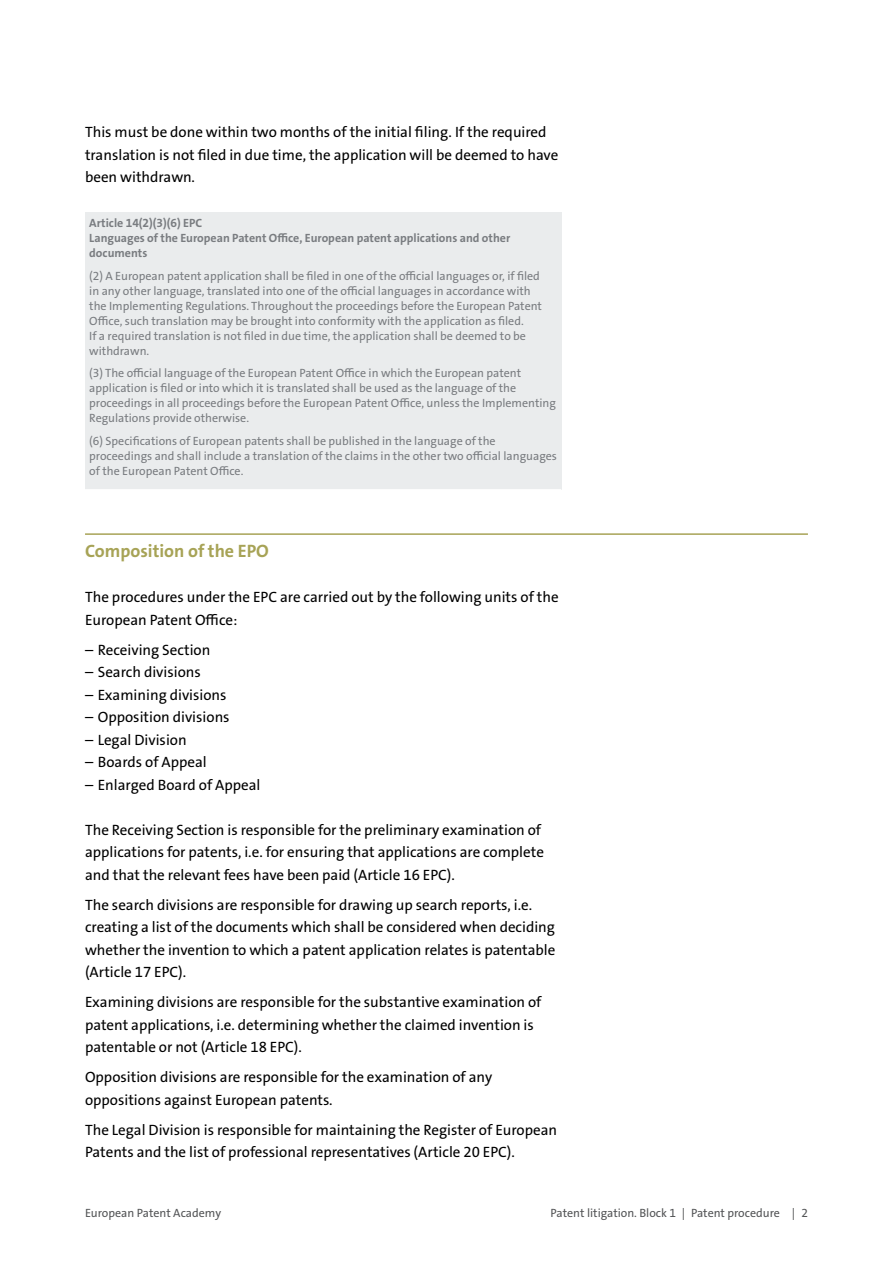
<style>
.page{position:relative;width:893px;height:1263px;background:#fff}
.page>*{position:absolute;margin:0;border:0;box-sizing:border-box;transform-origin:0 0}
.t1{font:18px "The Sans LP7 Bld";color:#a7a356}
.t2{font:15px/22.5px "The Sans LP5 Plain";color:#000}
.t3{font:12px/15px "The Sans LP5 Plain";color:#797c80}
.t4{font:12px/15px "The Sans LP7 Bld";color:#797c80}
.t5{font:12px "The Sans LP5 Plain";color:#545557}
</style>
<div class="page">
<hr style="left:85px;top:533px;width:723px;height:2px;background:#a7a356">
<div style="left:85px;top:212px;width:476px;height:278px;background:#eaeced"></div>
<hr style="left:85px;top:489px;width:476px;height:2px;background:#fff">
<p class="t2" style="left:85px;top:121px;width:475px">This must be done within two months of the initial filing. If the required translation is not filed in due time, the application will be deemed to have been withdrawn.</p>
<p class="t4" style="left:89px;top:216px;width:423px">Article 14(2)(3)(6) EPC<br>Languages of the European Patent Office, European patent applications and other documents</p>
<p class="t3" style="left:89px;top:268px;width:454px">(2) A European patent application shall be filed in one of the official languages or, if filed in any other language, translated into one of the official languages in accordance with the Implementing Regulations. Throughout the proceedings before the European Patent Office, such translation may be brought into conformity with the application as filed.<br>If a required translation is not filed in due time, the application shall be deemed to be withdrawn.</p>
<p class="t3" style="left:89px;top:366px;width:468px">(3) The official language of the European Patent Office in which the European patent application is filed or into which it is translated shall be used as the language of the proceedings in all proceedings before the European Patent Office, unless the Implementing Regulations provide otherwise.</p>
<p class="t3" style="left:89px;top:433px;width:469px">(6) Specifications of European patents shall be published in the language of the proceedings and shall include a translation of the claims in the other two official languages of the European Patent Office.</p>
<p class="t1" style="left:85px;top:540px;width:185px">Composition of the EPO</p>
<p class="t2" style="left:85px;top:586px;width:475px">The procedures under the EPC are carried out by the following units of the<br>European Patent Office:</p>
<p class="t2" style="left:85px;top:639px;width:127px">– Receiving Section</p>
<p class="t2" style="left:85px;top:661px;width:117px">– Search divisions</p>
<p class="t2" style="left:85px;top:684px;width:143px">– Examining divisions</p>
<p class="t2" style="left:85px;top:706px;width:146px">– Opposition divisions</p>
<p class="t2" style="left:85px;top:729px;width:103px">– Legal Division</p>
<p class="t2" style="left:85px;top:751px;width:123px">– Boards of Appeal</p>
<p class="t2" style="left:85px;top:774px;width:177px">– Enlarged Board of Appeal</p>
<p class="t2" style="left:85px;top:819px;width:460px">The Receiving Section is responsible for the preliminary examination of applications for patents, i.e. for ensuring that applications are complete and that the relevant fees have been paid (Article 16 EPC).</p>
<p class="t2" style="left:85px;top:894px;width:472px">The search divisions are responsible for drawing up search reports, i.e. creating a list of the documents which shall be considered when deciding whether the invention to which a patent application relates is patentable (Article 17 EPC).</p>
<p class="t2" style="left:85px;top:991px;width:458px">Examining divisions are responsible for the substantive examination of patent applications, i.e. determining whether the claimed invention is patentable or not (Article 18 EPC).</p>
<p class="t2" style="left:85px;top:1066px;width:409px">Opposition divisions are responsible for the examination of any oppositions against European patents.</p>
<p class="t2" style="left:85px;top:1119px;width:474px">The Legal Division is responsible for maintaining the Register of European<br>Patents and the list of professional representatives (Article 20 EPC).</p>
<p class="t5" style="left:85px;top:1205px;width:138px">European Patent Academy</p>
<p class="t5" style="left:551px;top:1205px;width:259px">Patent litigation. Block 1 | Patent procedure | 2</p>
</div>
